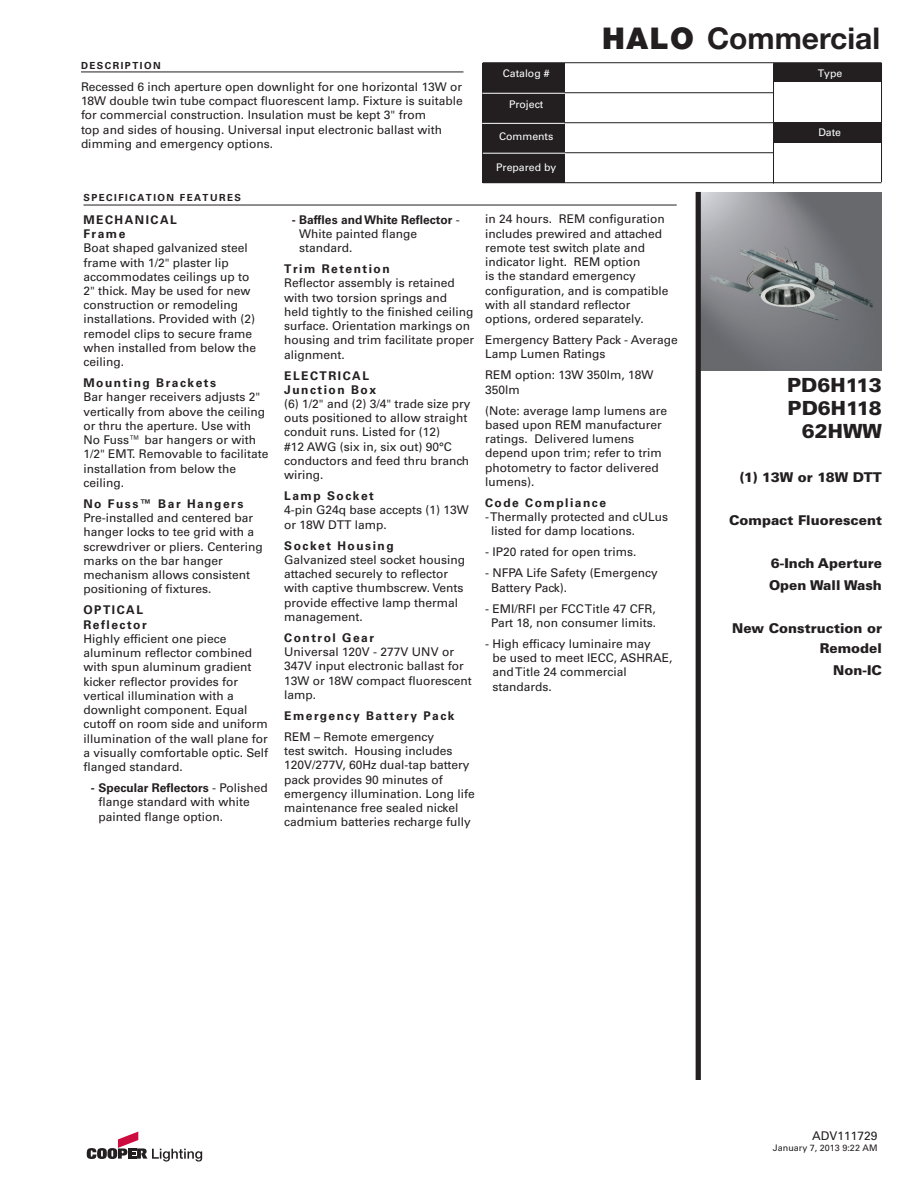
<style>
.page{position:relative;width:918px;height:1188px;background:#fff}
.page>*{position:absolute;margin:0;border:0;box-sizing:border-box;transform-origin:0 0}
.t1{font:700 30px "Helvetica Neue LT Std";color:#231f20}
.t2{font:900 19.5px/23.1px "Univers LT Std";color:#231f20;text-align:right}
.t3{font:900 13.5px/21.6px "Univers LT Std";color:#231f20}
.t4{font:12px/14.2px "Univers LT Std";color:#231f20}
.t5{font:700 12px/14.2px "Univers LT Std";letter-spacing:.125em;color:#231f20}
.t6{font:10.5px "Univers LT Std";color:#fff}
.t7{font:700 9.75px "Univers LT Std";letter-spacing:.15em;color:#231f20}
.t8{font:9px "Univers LT Std";color:#231f20}
.s1{font-weight:700}
.s2{font-weight:900}
</style>
<div class="page">
<hr style="left:483px;top:62px;width:399px;height:1px;background:#231f20">
<hr style="left:483px;top:92px;width:291px;height:1px;background:#231f20">
<hr style="left:483px;top:122px;width:399px;height:1px;background:#231f20">
<hr style="left:483px;top:152px;width:291px;height:1px;background:#231f20">
<hr style="left:483px;top:182px;width:399px;height:1px;background:#231f20">
<div style="left:483px;top:63px;width:82px;height:120px;background:#231f20"></div>
<div style="left:774px;top:63px;width:108px;height:19px;background:#231f20"></div>
<div style="left:774px;top:122px;width:108px;height:21px;background:#231f20"></div>
<hr style="left:773px;top:63px;width:1px;height:121px;background:#231f20">
<hr style="left:881px;top:63px;width:1px;height:119px;background:#231f20">
<hr style="left:482px;top:93px;width:83px;height:1px;background:#fff">
<hr style="left:482px;top:123px;width:83px;height:1px;background:#fff">
<hr style="left:483px;top:153px;width:82px;height:1px;background:#fff">
<hr style="left:83px;top:205px;width:594px;height:1px;background:#231f20">
<img style="left:701px;top:192px;width:181px;height:178px">
<hr style="left:81px;top:72px;width:383px;height:1px;background:#231f20">
<div style="left:696px;top:192px;width:5px;height:888px;background:#231f20"></div>
<svg style="left:87px;top:1132px;width:115px;height:30px"></svg>
<p class="t7" style="left:81px;top:59px;width:17px">desc</p>
<p class="t7" style="left:113px;top:59px;width:16px">ription</p>
<p class="t4" style="left:81px;top:80px;width:383px">Recessed 6 inch aperture open downlight for one horizontal 13W or 18W double twin tube compact fluorescent lamp. Fixture is suitable for commercial construction. Insulation must be kept 3" from<br>top and sides of housing. Universal input electronic ballast with dimming and emergency options.</p>
<p class="t7" style="left:83px;top:192px;width:105px">SPECIFICATION feat</p>
<p class="t7" style="left:210px;top:192px;width:25px">ures</p>
<p class="t5" style="left:83px;top:213px;width:52px">Mechanica</p>
<p class="t5" style="left:170px;top:213px;width:8px">l</p>
<p class="t5" style="left:83px;top:227px;width:44px">Frame</p>
<p class="t4" style="left:83px;top:241px;width:174px">Boat shaped galvanized steel frame with 1/2" plaster lip accommodates ceilings up to<br>2" thick. May be used for new construction or remodeling installations. Provided with (2) remodel clips to secure frame when installed from below the ceiling.</p>
<p class="t5" style="left:83px;top:376px;width:134px">Mounting Brackets</p>
<p class="t4" style="left:83px;top:390px;width:187px">Bar hanger receivers adjusts 2" vertically from above the ceiling or thru the aperture. Use with<br>No Fuss™ bar hangers or with<br>1/2" EMT. Removable to facilitate installation from below the ceiling.</p>
<p class="t5" style="left:83px;top:497px;width:161px">No Fuss™ Bar Hangers</p>
<p class="t4" style="left:83px;top:511px;width:181px">Pre-installed and centered bar hanger locks to tee grid with a screwdriver or pliers. Centering marks on the bar hanger mechanism allows consistent positioning of fixtures.</p>
<p class="t5" style="left:83px;top:603px;width:20px">Optica</p>
<p class="t5" style="left:83px;top:603px;width:65px;text-indent:53px">l<br>Reflector</p>
<p class="t4" style="left:83px;top:632px;width:186px">Highly efficient one piece aluminum reflector combined with spun aluminum gradient kicker reflector provides for vertical illumination with a downlight component. Equal cutoff on room side and uniform illumination of the wall plane for a visually comfortable optic. Self flanged standard.</p>
<p class="t4" style="left:98px;top:781px;width:171px;text-indent:-8px"><span class="s1">- Specular Reflectors</span> - Polished flange standard with white painted flange option.</p>
<p class="t4" style="left:299px;top:212px;width:162px;text-indent:-8px"><span class="s1">- Baffles and White Reflector</span> -<br>White painted flange standard.</p>
<p class="t5" style="left:284px;top:262px;width:107px">Trim Retention</p>
<p class="t4" style="left:284px;top:276px;width:192px">Reflector assembly is retained with two torsion springs and held tightly to the finished ceiling surface. Orientation markings on housing and trim facilitate proper alignment.</p>
<p class="t5" style="left:284px;top:368px;width:27px">Elect</p>
<p class="t5" style="left:328px;top:368px;width:18px">rica</p>
<p class="t5" style="left:284px;top:368px;width:93px;text-indent:78px">l<br>Junction Box</p>
<p class="t4" style="left:284px;top:397px;width:188px">(6) 1/2" and (2) 3/4" trade size pry outs positioned to allow straight conduit runs. Listed for (12)<br>#12 AWG (six in, six out) 90°C conductors and feed thru branch wiring.</p>
<p class="t5" style="left:284px;top:489px;width:91px">Lamp Socket</p>
<p class="t4" style="left:284px;top:503px;width:186px">4-pin G24q base accepts (1) 13W or 18W DTT lamp.</p>
<p class="t5" style="left:284px;top:538px;width:111px">Socket Housing</p>
<p class="t4" style="left:284px;top:553px;width:182px">Galvanized steel socket housing attached securely to reflector with captive thumbscrew. Vents provide effective lamp thermal management.</p>
<p class="t5" style="left:284px;top:631px;width:91px">Control Gear</p>
<p class="t4" style="left:284px;top:645px;width:189px">Universal 120V - 277V UNV or<br>347V input electronic ballast for<br>13W or 18W compact fluorescent lamp.</p>
<p class="t5" style="left:284px;top:709px;width:172px">Emergency Battery Pack</p>
<p class="t4" style="left:284px;top:730px;width:192px">REM – Remote emergency<br>test switch. Housing includes<br>120V/277V, 60Hz dual-tap battery pack provides 90 minutes of emergency illumination. Long life maintenance free sealed nickel cadmium batteries recharge fully</p>
<p class="t6" style="left:503px;top:67px;width:48px">Catalog #</p>
<p class="t6" style="left:509px;top:98px;width:36px">Project</p>
<p class="t6" style="left:499px;top:130px;width:56px">Comments</p>
<p class="t6" style="left:496px;top:161px;width:62px">Prepared by</p>
<h1 class="t1" style="left:602px;top:20px;width:279px"><span class="s2">HALO</span> Commercial</h1>
<p class="t6" style="left:818px;top:67px;width:26px">Type</p>
<p class="t6" style="left:818px;top:126px;width:24px">Date</p>
<p class="t4" style="left:485px;top:212px;width:185px">in 24 hours. REM configuration includes prewired and attached remote test switch plate and indicator light. REM option<br>is the standard emergency configuration, and is compatible with all standard reflector options, ordered separately.</p>
<p class="t4" style="left:485px;top:333px;width:194px">Emergency Battery Pack - Average<br>Lamp Lumen Ratings</p>
<p class="t4" style="left:485px;top:368px;width:170px">REM option: 13W 350lm, 18W<br>350lm</p>
<p class="t4" style="left:485px;top:403px;width:184px">(Note: average lamp lumens are based upon REM manufacturer ratings. Delivered lumens depend upon trim; refer to trim photometry to factor delivered lumens).</p>
<p class="t5" style="left:485px;top:496px;width:123px">Code Compliance</p>
<p class="t4" style="left:491px;top:510px;width:179px;text-indent:-6px">- Thermally protected and cULus listed for damp locations.</p>
<p class="t4" style="left:485px;top:545px;width:153px">- IP20 rated for open trims.</p>
<p class="t4" style="left:491px;top:566px;width:168px;text-indent:-6px">- NFPA Life Safety (Emergency<br>Battery Pack).</p>
<p class="t4" style="left:485px;top:601px;width:173px;text-align:center">- EMI/RFI per FCC Title 47 CFR,<br>Part 18, non consumer limits.</p>
<p class="t4" style="left:493px;top:636px;width:181px;text-indent:-8px">- High efficacy luminaire may<br>be used to meet IECC, ASHRAE, and Title 24 commercial standards.</p>
<h2 class="t2" style="left:787px;top:373px;width:96px">PD6H113<br>PD6H118<br>62HWW</h2>
<p class="t3" style="left:740px;top:466px;width:144px">(1) 13W or 18W DTT</p>
<p class="t3" style="left:729px;top:509px;width:154px">Compact Fluorescent</p>
<p class="t3" style="left:769px;top:553px;width:114px">6-Inch Aperture<br>Open Wall Wash</p>
<p class="t3" style="left:732px;top:619px;width:151px;line-height:19.5px;text-align:right">New Construction or<br>Remodel</p>
<p class="t3" style="left:833px;top:659px;width:50px">Non-IC</p>
<p class="t4" style="left:812px;top:1129px;width:67px">ADV111729</p>
<p class="t8" style="left:773px;top:1142px;width:106px">January 7, 2013 9:22 AM</p>
</div>
